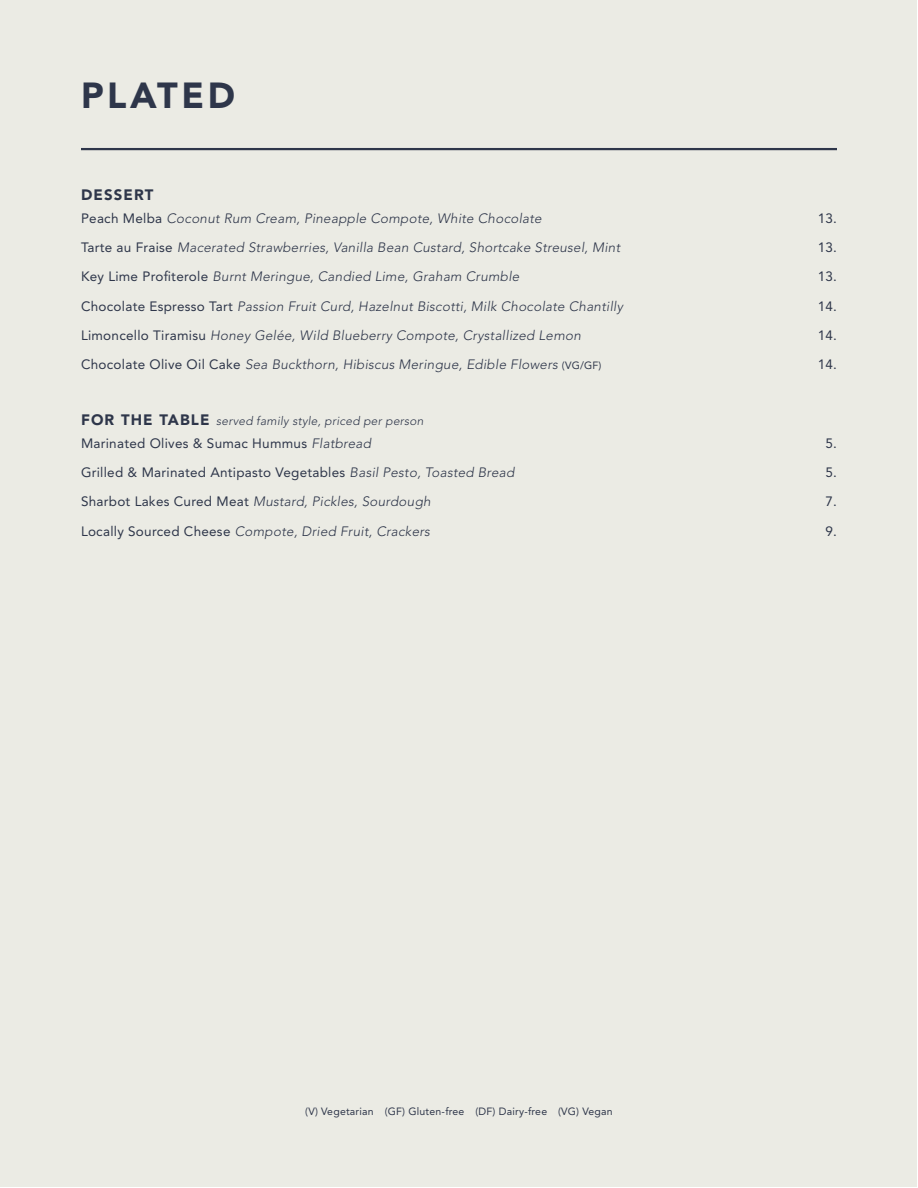
<style>
.page{position:relative;width:918px;height:1188px;background:#fff}
.page>*{position:absolute;margin:0;border:0;box-sizing:border-box;transform-origin:0 0}
.t1{font:900 36px "Avenir LT Std";letter-spacing:.1em;color:#2e364a}
.t2{font:900 15px "Avenir LT Std";letter-spacing:.075em;color:#2e364a}
.t3{font:italic 300 13.5px "Avenir LT Std";letter-spacing:.02em;color:#2e364a}
.t4{font:13.5px "Avenir LT Std";letter-spacing:.02em;color:#2e364a}
.t5{font:italic 300 12px "Avenir LT Std";letter-spacing:.02em;color:#2e364a}
.t6{font:10.5px "Avenir LT Std";letter-spacing:.02em;color:#2e364a}
.s1{font-weight:400;font-style:normal}
.s2{font-weight:400;font-style:normal;font-size:10.5px}
.s3{font-weight:900;font-style:normal;font-size:15px}
.s4{font-weight:300;font-style:italic}
</style>
<div class="page">
<div style="left:1px;top:1px;width:916px;height:1186px;background:#ebebe4"></div>
<hr style="left:81px;top:148px;width:756px;height:2px;background:#2e364a">
<h1 class="t1" style="left:81px;top:74px;width:156px">PLATED</h1>
<p class="t2" style="left:81px;top:186px;width:74px">DESSERT</p>
<p class="t3" style="left:81px;top:210px;width:462px"><span class="s1">Peach Melba</span> Coconut Rum Cream, Pineapple Compote, White Chocolate</p>
<p class="t4" style="left:818px;top:210px;width:21px">13.</p>
<p class="t3" style="left:81px;top:240px;width:541px"><span class="s1">Tarte au Fraise</span> Macerated Strawberries, Vanilla Bean Custard, Shortcake Streusel, Mint</p>
<p class="t4" style="left:818px;top:240px;width:21px">13.</p>
<p class="t3" style="left:81px;top:269px;width:440px"><span class="s1">Key Lime Profiterole</span> Burnt Meringue, Candied Lime, Graham Crumble</p>
<p class="t4" style="left:818px;top:269px;width:21px">13.</p>
<p class="t3" style="left:81px;top:298px;width:543px"><span class="s1">Chocolate Espresso Tart</span> Passion Fruit Curd, Hazelnut Biscotti, Milk Chocolate Chantilly</p>
<p class="t4" style="left:818px;top:298px;width:21px">14.</p>
<p class="t3" style="left:81px;top:327px;width:501px"><span class="s1">Limoncello Tiramisu</span> Honey Gelée, Wild Blueberry Compote, Crystallized Lemon</p>
<p class="t4" style="left:818px;top:327px;width:21px">14.</p>
<p class="t3" style="left:81px;top:357px;width:522px"><span class="s1">Chocolate Olive Oil Cake</span> Sea Buckthorn, Hibiscus Meringue, Edible Flowers <span class="s2">(VG/GF)</span></p>
<p class="t4" style="left:818px;top:357px;width:21px">14.</p>
<p class="t5" style="left:81px;top:414px;width:344px"><span class="s3">FOR THE TABLE</span> served family style, priced per person</p>
<p class="t4" style="left:81px;top:435px;width:292px">Marinated Olives &amp; Sumac Hummus <span class="s4">Flatbread</span></p>
<p class="t4" style="left:825px;top:435px;width:13px">5.</p>
<p class="t4" style="left:81px;top:465px;width:435px">Grilled &amp; Marinated Antipasto Vegetables <span class="s4">Basil Pesto, Toasted Bread</span></p>
<p class="t4" style="left:825px;top:465px;width:13px">5.</p>
<p class="t3" style="left:81px;top:494px;width:351px"><span class="s1">Sharbot Lakes Cured Meat</span> Mustard, Pickles, Sourdough</p>
<p class="t4" style="left:825px;top:494px;width:13px">7.</p>
<p class="t3" style="left:81px;top:523px;width:350px"><span class="s1">Locally Sourced Cheese</span> Compote, Dried Fruit, Crackers</p>
<p class="t4" style="left:825px;top:523px;width:13px">9.</p>
<p class="t6" style="left:305px;top:1105px;width:309px">(V) Vegetarian (GF) Gluten-free (DF) Dairy-free (VG) Vegan</p>
</div>
